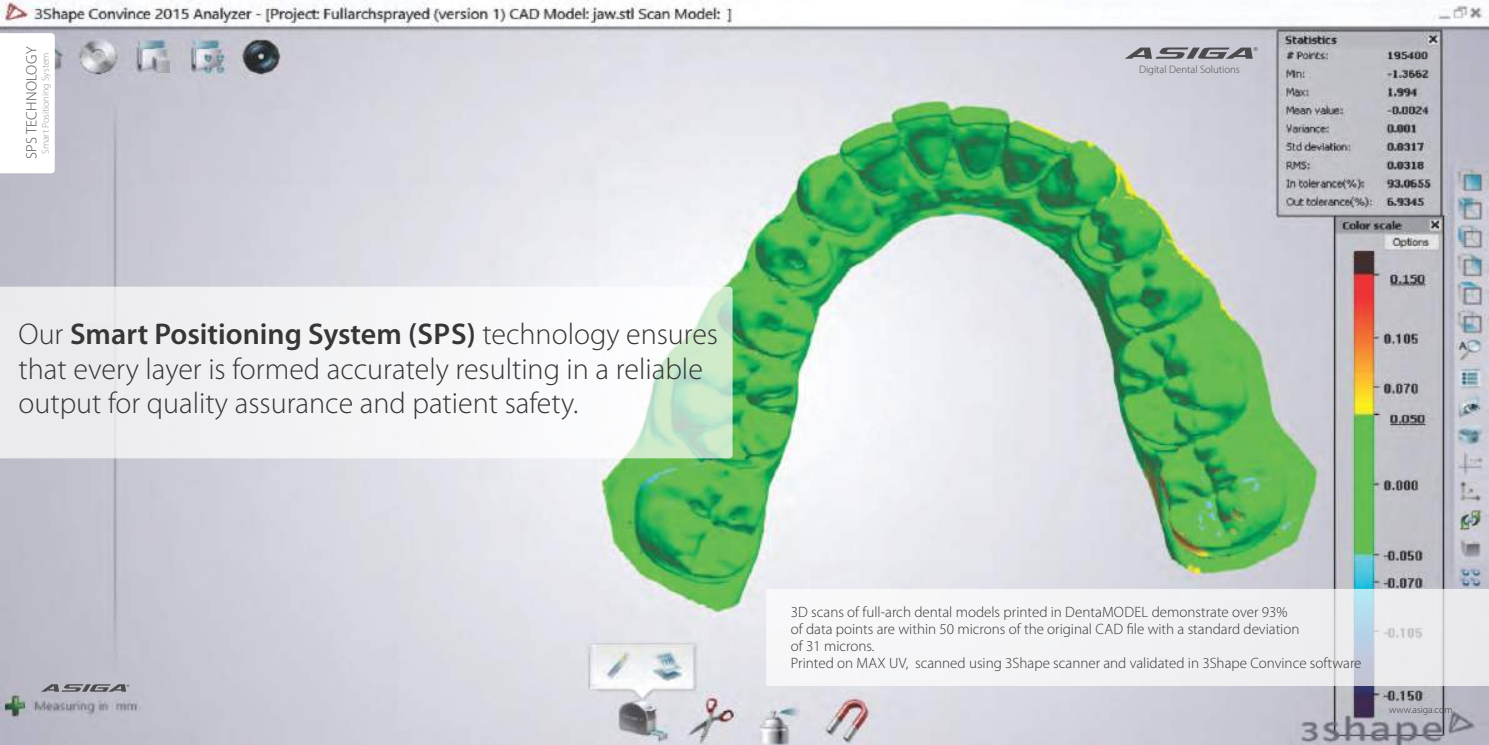
<style>
.page{position:relative;width:1489px;height:745px;background:#fff}
.page>*{position:absolute;margin:0;border:0;box-sizing:border-box;transform-origin:0 0}
.t1{font:300 30px/34px "Myriad Pro";color:#373535}
.t2{font:300 15px/17px "Myriad Pro";color:#373535}
.t3{font:300 15px "Myriad Pro";letter-spacing:.02em;color:#4c4b4d}
.t4{font:300 10.75px "Myriad Pro";color:#4c4b4d}
.t5{font:300 10px "Myriad Pro";color:#96989b}
.t6{font:300 10px "Myriad Pro";color:#373535}
.t7{font:5.5px "Arial";color:#4c4b4d}
.t8{font:3.62px "Arial";color:#4c4b4d}
.s1{font-weight:600}
</style>
<div class="page">
<img style="left:0;top:0;width:1488px;height:744px">
<svg style="left:766px;top:588px;width:722px;height:97px;fill:#f2f2f5"></svg>
<svg style="left:0;top:33px;width:55px;height:140px"></svg>
<svg style="left:41px;top:683px;width:85px;height:8px"></svg>
<svg style="left:1124px;top:47px;width:128px;height:12px;background:#89898f"></svg>
<svg style="left:0;top:286px;width:732px;height:172px;fill:#f2f2f5"></svg>
<p class="t3" style="left:25px;top:159px;width:114px;rotate:-90deg">SPS TECHNOLOGY</p>
<p class="t5" style="left:41px;top:154px;width:103px;rotate:-90deg">Smart Positioning System</p>
<h1 class="t1" style="left:19px;top:320px;width:701px">Our <span class="s1">Smart Positioning System (SPS)</span> technology ensures that every layer is formed accurately resulting in a reliable output for quality assurance and patient safety.</h1>
<p class="t4" style="left:1138px;top:65px;width:102px">Digital Dental Solutions</p>
<p class="t7" style="left:1253px;top:47px;width:6px">®</p>
<p class="t8" style="left:127px;top:683px;width:4px">®</p>
<p class="t2" style="left:791px;top:604px;width:572px">3D scans of full-arch dental models printed in DentaMODEL demonstrate over 93%<br>of data points are within 50 microns of the original CAD file with a standard deviation<br>of 31 microns.<br>Printed on MAX UV, scanned using 3Shape scanner and validated in 3Shape Convince software</p>
<p class="t6" style="left:1389px;top:705px;width:65px">www.asiga.com</p>
</div>
